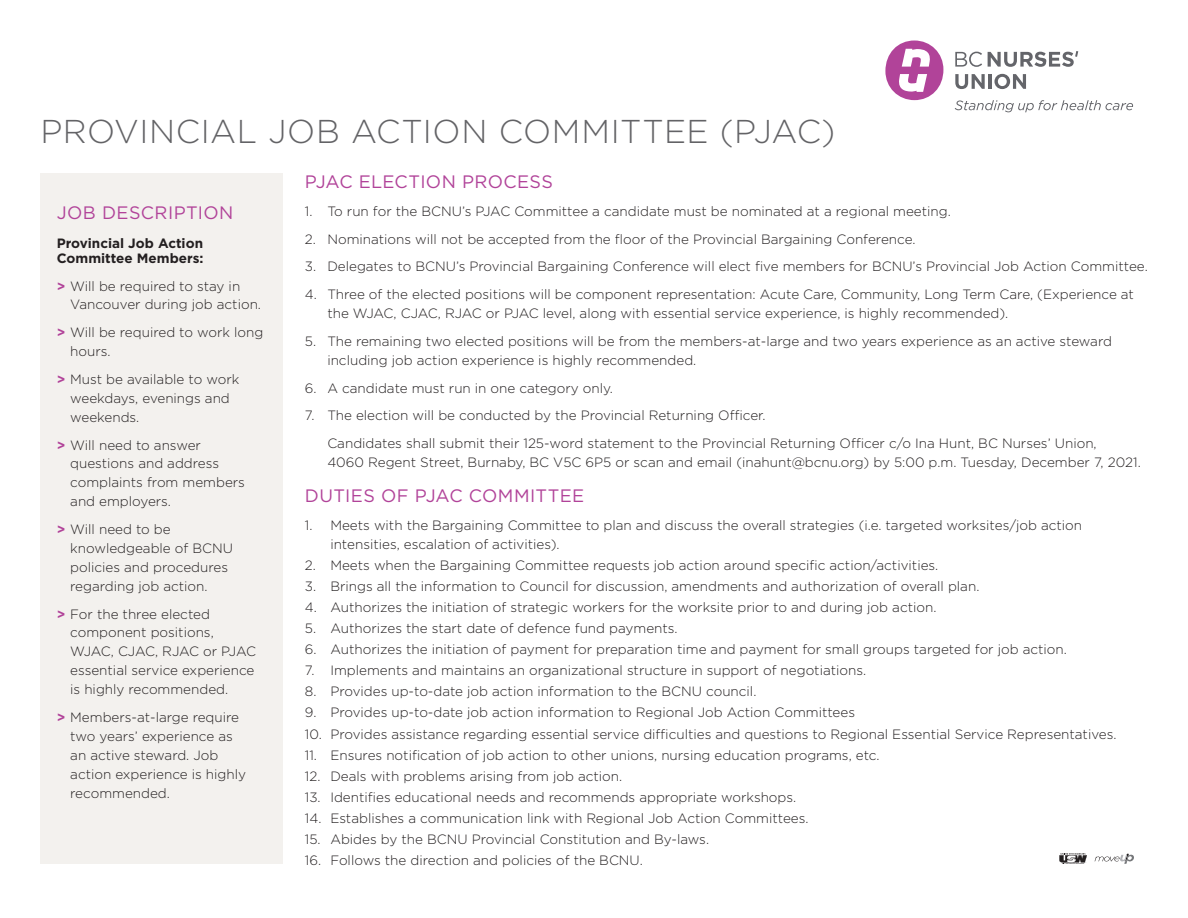
<style>
.page{position:relative;width:1188px;height:918px;background:#fff}
.page>*{position:absolute;margin:0;border:0;box-sizing:border-box;transform-origin:0 0}
.t1{font:300 33px "Gotham";letter-spacing:.01em;color:#636366}
.t2{font:18px "Gotham";letter-spacing:.02em;color:#b14399}
.Text_Bullet_L1{font:300 13.5px/18.9px "Gotham";color:#231f20}
.Text_Bold{font:700 13.5px/15px "Gotham";color:#231f20}
.s1{font-weight:700;color:#b14399}
</style>
<div class="page">
<div style="left:40px;top:174px;width:244px;height:690px;background:#f3f1ee"></div>
<svg style="left:1095px;top:853px;width:39px;height:11px"></svg>
<svg style="left:1059px;top:853px;width:28px;height:11px"></svg>
<div style="left:885px;top:40px;width:58px;height:60px;background:#b14399;border-radius:29px"></div>
<svg style="left:899px;top:49px;width:31px;height:43px"></svg>
<svg style="left:955px;top:74px;width:30px;height:15px"></svg>
<hr style="left:988px;top:74px;width:4px;height:15px;background:#64656a">
<svg style="left:994px;top:74px;width:32px;height:15px"></svg>
<svg style="left:955px;top:52px;width:27px;height:15px"></svg>
<svg style="left:988px;top:51px;width:90px;height:16px"></svg>
<svg style="left:955px;top:100px;width:178px;height:12px"></svg>
<h1 class="t1" style="left:40px;top:110px;width:796px">PROVINCIAL JOB ACTION COMMITTEE (PJAC)</h1>
<h3 class="t2" style="left:57px;top:201px;width:178px">JOB DESCRIPTION</h3>
<p class="Text_Bold" style="left:57px;top:235px;width:148px">Provincial Job Action<br>Committee Members:</p>
<p class="Text_Bullet_L1" style="left:70px;top:276px;width:192px;text-indent:-14px"><span class="s1">&gt;</span> Will be required to stay in<br>Vancouver during job action.</p>
<p class="Text_Bullet_L1" style="left:70px;top:323px;width:195px;text-indent:-14px"><span class="s1">&gt;</span> Will be required to work long hours.</p>
<p class="Text_Bullet_L1" style="left:70px;top:369px;width:171px;text-indent:-14px"><span class="s1">&gt;</span> Must be available to work weekdays, evenings and weekends.</p>
<p class="Text_Bullet_L1" style="left:70px;top:435px;width:176px;text-indent:-14px"><span class="s1">&gt;</span> Will need to answer questions and address complaints from members and employers.</p>
<p class="Text_Bullet_L1" style="left:70px;top:519px;width:164px;text-indent:-14px"><span class="s1">&gt;</span> Will need to be knowledgeable of BCNU policies and procedures regarding job action.</p>
<p class="Text_Bullet_L1" style="left:70px;top:604px;width:187px;text-indent:-14px"><span class="s1">&gt;</span> For the three elected component positions,<br>WJAC, CJAC, RJAC or PJAC essential service experience is highly recommended.</p>
<p class="Text_Bullet_L1" style="left:70px;top:707px;width:177px;text-indent:-14px"><span class="s1">&gt;</span> Members-at-large require two years’ experience as an active steward. Job action experience is highly recommended.</p>
<h3 class="t2" style="left:305px;top:170px;width:250px">PJAC ELECTION PROCESS</h3>
<p class="Text_Bullet_L1" style="left:305px;top:201px;width:647px">1. To run for the BCNU’s PJAC Committee a candidate must be nominated at a regional meeting.</p>
<p class="Text_Bullet_L1" style="left:305px;top:229px;width:612px">2. Nominations will not be accepted from the floor of the Provincial Bargaining Conference.</p>
<p class="Text_Bullet_L1" style="left:305px;top:257px;width:844px">3. Delegates to BCNU’s Provincial Bargaining Conference will elect five members for BCNU’s Provincial Job Action Committee.</p>
<p class="Text_Bullet_L1" style="left:327px;top:285px;width:808px;text-indent:-22px">4. Three of the elected positions will be component representation: Acute Care, Community, Long Term Care, (Experience at the WJAC, CJAC, RJAC or PJAC level, along with essential service experience, is highly recommended).</p>
<p class="Text_Bullet_L1" style="left:327px;top:331px;width:786px;text-indent:-22px">5. The remaining two elected positions will be from the members-at-large and two years experience as an active steward including job action experience is highly recommended.</p>
<p class="Text_Bullet_L1" style="left:305px;top:378px;width:310px">6. A candidate must run in one category only.</p>
<p class="Text_Bullet_L1" style="left:305px;top:406px;width:462px">7. The election will be conducted by the Provincial Returning Officer.</p>
<p class="Text_Bullet_L1" style="left:327px;top:434px;width:815px">Candidates shall submit their 125-word statement to the Provincial Returning Officer c/o Ina Hunt, BC Nurses’ Union,<br>4060 Regent Street, Burnaby, BC V5C 6P5 or scan and email (inahunt@bcnu.org) by 5:00 p.m. Tuesday, December 7, 2021.</p>
<h3 class="t2" style="left:305px;top:484px;width:281px">DUTIES OF PJAC COMMITTEE</h3>
<p class="Text_Bullet_L1" style="left:330px;top:515px;width:753px;text-indent:-26px">1. Meets with the Bargaining Committee to plan and discuss the overall strategies (i.e. targeted worksites/job action intensities, escalation of activities).</p>
<p class="Text_Bullet_L1" style="left:305px;top:555px;width:635px">2. Meets when the Bargaining Committee requests job action around specific action/activities.</p>
<p class="Text_Bullet_L1" style="left:305px;top:577px;width:676px">3. Brings all the information to Council for discussion, amendments and authorization of overall plan.</p>
<p class="Text_Bullet_L1" style="left:305px;top:598px;width:633px">4. Authorizes the initiation of strategic workers for the worksite prior to and during job action.</p>
<p class="Text_Bullet_L1" style="left:305px;top:619px;width:374px">5. Authorizes the start date of defence fund payments.</p>
<p class="Text_Bullet_L1" style="left:305px;top:640px;width:764px">6. Authorizes the initiation of payment for preparation time and payment for small groups targeted for job action.</p>
<p class="Text_Bullet_L1" style="left:305px;top:661px;width:563px">7. Implements and maintains an organizational structure in support of negotiations.</p>
<p class="Text_Bullet_L1" style="left:305px;top:682px;width:453px">8. Provides up-to-date job action information to the BCNU council.</p>
<p class="Text_Bullet_L1" style="left:305px;top:703px;width:552px">9. Provides up-to-date job action information to Regional Job Action Committees</p>
<p class="Text_Bullet_L1" style="left:305px;top:724px;width:813px">10. Provides assistance regarding essential service difficulties and questions to Regional Essential Service Representatives.</p>
<p class="Text_Bullet_L1" style="left:305px;top:745px;width:576px">11. Ensures notification of job action to other unions, nursing education programs, etc.</p>
<p class="Text_Bullet_L1" style="left:305px;top:766px;width:319px">12. Deals with problems arising from job action.</p>
<p class="Text_Bullet_L1" style="left:305px;top:787px;width:493px">13. Identifies educational needs and recommends appropriate workshops.</p>
<p class="Text_Bullet_L1" style="left:305px;top:808px;width:505px">14. Establishes a communication link with Regional Job Action Committees.</p>
<p class="Text_Bullet_L1" style="left:305px;top:829px;width:406px">15. Abides by the BCNU Provincial Constitution and By-laws.</p>
<p class="Text_Bullet_L1" style="left:305px;top:850px;width:339px">16. Follows the direction and policies of the BCNU.</p>
</div>
